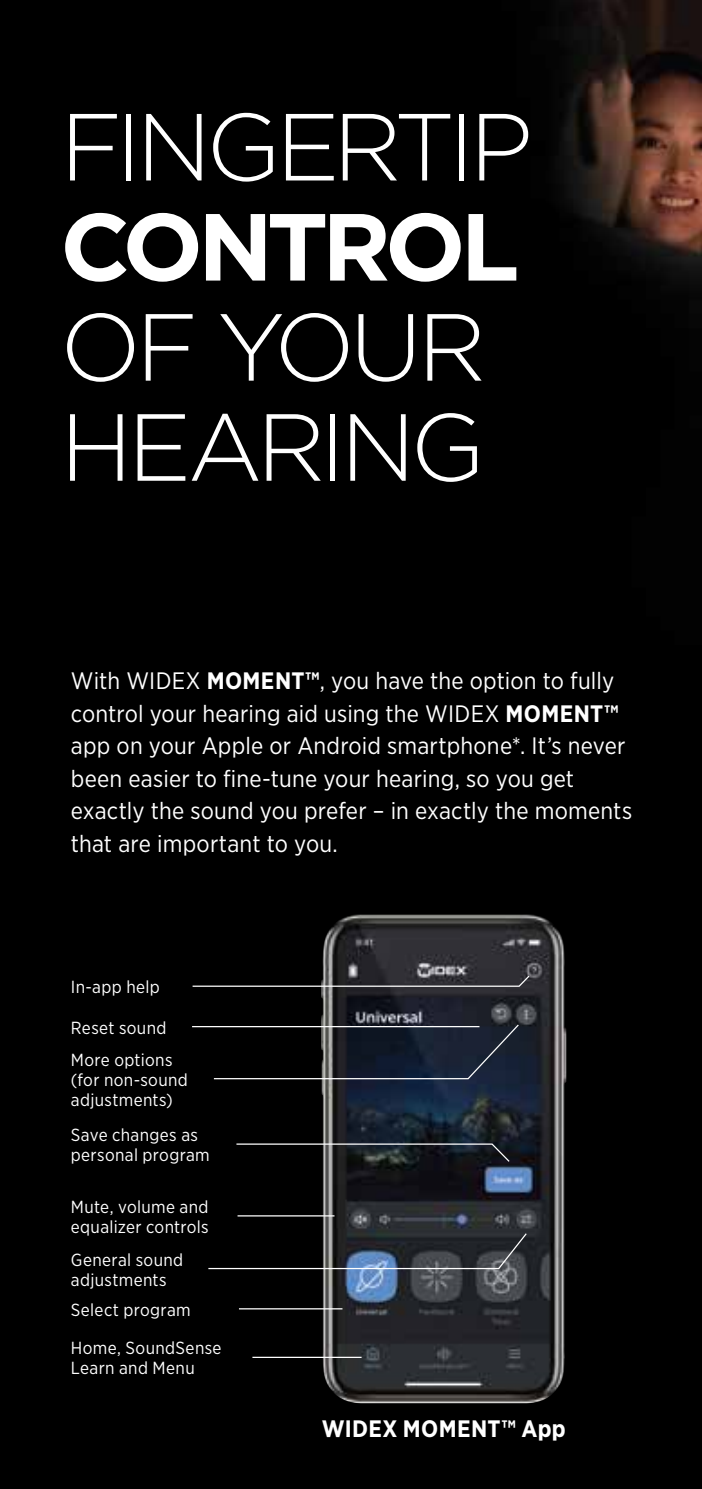
<style>
.page{position:relative;width:702px;height:1489px;background:#fff}
.page>*{position:absolute;margin:0;border:0;box-sizing:border-box;transform-origin:0 0}
.t1{font:300 95px/100px "Gotham";letter-spacing:-.055em;color:#fff}
.t2{font:700 95px "Gotham";letter-spacing:-.065em;color:#fff}
.t3{font:23.75px/32.5px "Gotham Narrow";letter-spacing:.005em;color:#fff}
.t4{font:700 23.75px "Gotham Narrow";letter-spacing:.015em;color:#fff}
.t5{font:17.5px/20px "Gotham Narrow";letter-spacing:.02em;color:#fff}
.s1{font-weight:700}
</style>
<div class="page">
<div style="left:0;top:0;width:702px;height:1488px;background:#000"></div>
<img style="left:321px;top:913px;width:245px;height:490px">
<hr style="left:239px;top:1308px;width:103px;height:1px;background:#fff">
<hr style="left:252px;top:1356px;width:109px;height:1px;background:#fff">
<svg style="left:191px;top:974px;width:339px;height:13px;background:#353538"></svg>
<hr style="left:192px;top:1025px;width:287px;height:2px;background:#fff">
<svg style="left:213px;top:1023px;width:307px;height:56px;background:#1b1f29"></svg>
<hr style="left:237px;top:1215px;width:97px;height:1px;background:#fff">
<svg style="left:207px;top:1231px;width:321px;height:38px;background:#282c32"></svg>
<svg style="left:235px;top:1142px;width:276px;height:21px;background:#222629"></svg>
<h1 class="t1" style="left:60px;top:94px;width:474px">FINGERTIP</h1>
<h1 class="t2" style="left:60px;top:184px;width:460px">CONTROL</h1>
<h1 class="t1" style="left:60px;top:294px;width:427px">OF YOUR<br>HEARING</h1>
<p class="t3" style="left:71px;top:664px;width:562px">With WIDEX <span class="s1">MOMENT™</span>, you have the option to fully control your hearing aid using the WIDEX <span class="s1">MOMENT™ </span>app on your Apple or Android smartphone*. It’s never been easier to fine-tune your hearing, so you get exactly the sound you prefer – in exactly the moments that are important to you.</p>
<p class="t5" style="left:71px;top:976px;width:90px">In-app help</p>
<p class="t5" style="left:71px;top:1017px;width:97px">Reset sound</p>
<p class="t5" style="left:71px;top:1049px;width:118px">More options (for non-sound adjustments)</p>
<p class="t5" style="left:71px;top:1124px;width:140px">Save changes as personal program</p>
<p class="t5" style="left:71px;top:1196px;width:139px">Mute, volume and equalizer controls</p>
<p class="t5" style="left:71px;top:1248px;width:114px">General sound adjustments</p>
<p class="t5" style="left:71px;top:1299px;width:121px">Select program</p>
<p class="t5" style="left:71px;top:1337px;width:152px">Home, SoundSense<br>Learn and Menu</p>
<p class="t4" style="left:322px;top:1413px;width:246px">WIDEX MOMENT™ App</p>
</div>
